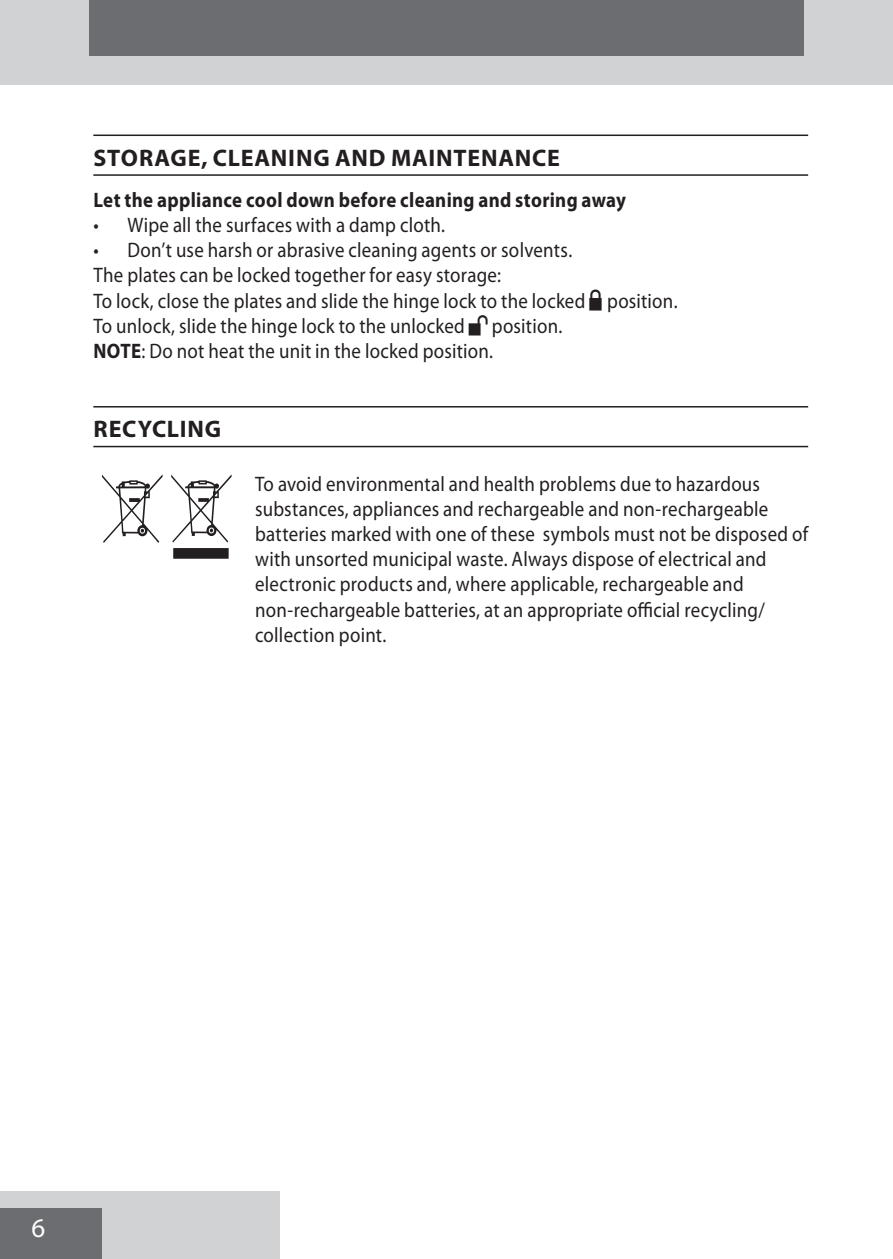
<style>
.page{position:relative;width:893px;height:1259px;background:#fff}
.page>*{position:absolute;margin:0;border:0;box-sizing:border-box;transform-origin:0 0}
.default{font:120px "Myriad Mine";color:#231f20;scale:.9 1}
.t1{font:27px "Myriad Pro";color:#fff}
.heading{font:700 24px "Myriad Pro";letter-spacing:.03em;color:#231f20}
.default-2{font:21px/25.2px "Myriad Pro";letter-spacing:.01em;color:#231f20;scale:.9 1}
.default_numbers{font:700 21px "Myriad Pro";letter-spacing:.02em;color:#231f20;scale:.9 1}
.s1{font-family:"Myriad Mine"}
.s2{font-weight:700}
</style>
<div class="page">
<div style="left:0;top:0;width:893px;height:85px;background:#d1d2d4"></div>
<div style="left:0;top:1191px;width:280px;height:68px;background:#d1d2d4"></div>
<div style="left:0;top:1208px;width:102px;height:51px;background:#6c6d70"></div>
<div style="left:89px;top:0;width:715px;height:56px;background:#6c6d70"></div>
<hr style="left:93px;top:134px;width:715px;height:2px;background:#231f20">
<hr style="left:93px;top:174px;width:715px;height:2px;background:#231f20">
<hr style="left:93px;top:406px;width:715px;height:1px;background:#231f20">
<hr style="left:93px;top:446px;width:715px;height:1px;background:#231f20">
<p class="heading" style="left:94px;top:144px;width:468px">STORAGE, CLEANING AND MAINTENANCE</p>
<p class="default_numbers" style="left:93px;top:188px;width:593px">Let the appliance cool down before cleaning and storing away</p>
<p class="default-2" style="left:93px;top:213px;width:392px">• Wipe all the surfaces with a damp cloth.</p>
<p class="default-2" style="left:93px;top:238px;width:534px">• Don’t use harsh or abrasive cleaning agents or solvents.</p>
<p class="default-2" style="left:93px;top:263px;width:455px">The plates can be locked together for easy storage:</p>
<p class="default-2" style="left:93px;top:288px;width:651px">To lock, close the plates and slide the hinge lock to the locked <span class="s1">L</span>position.</p>
<p class="default-2" style="left:93px;top:314px;width:523px">To unlock, slide the hinge lock to the unlocked <span class="s1">U</span>position.</p>
<p class="default-2" style="left:93px;top:339px;width:446px"><span class="s2">NOTE</span>: Do not heat the unit in the locked position.</p>
<p class="heading" style="left:94px;top:416px;width:129px">RECYCLING</p>
<p class="default" style="left:102px;top:458px;width:151px">W</p>
<p class="default-2" style="left:255px;top:471px;width:616px">To avoid environmental and health problems due to hazardous substances, appliances and rechargeable and non-rechargeable batteries marked with one of these symbols must not be disposed of with unsorted municipal waste. Always dispose of electrical and electronic products and, where applicable, rechargeable and non-rechargeable batteries, at an appropriate official recycling/ collection point.</p>
<p class="t1" style="left:31px;top:1213px;width:15px">6</p>
</div>
